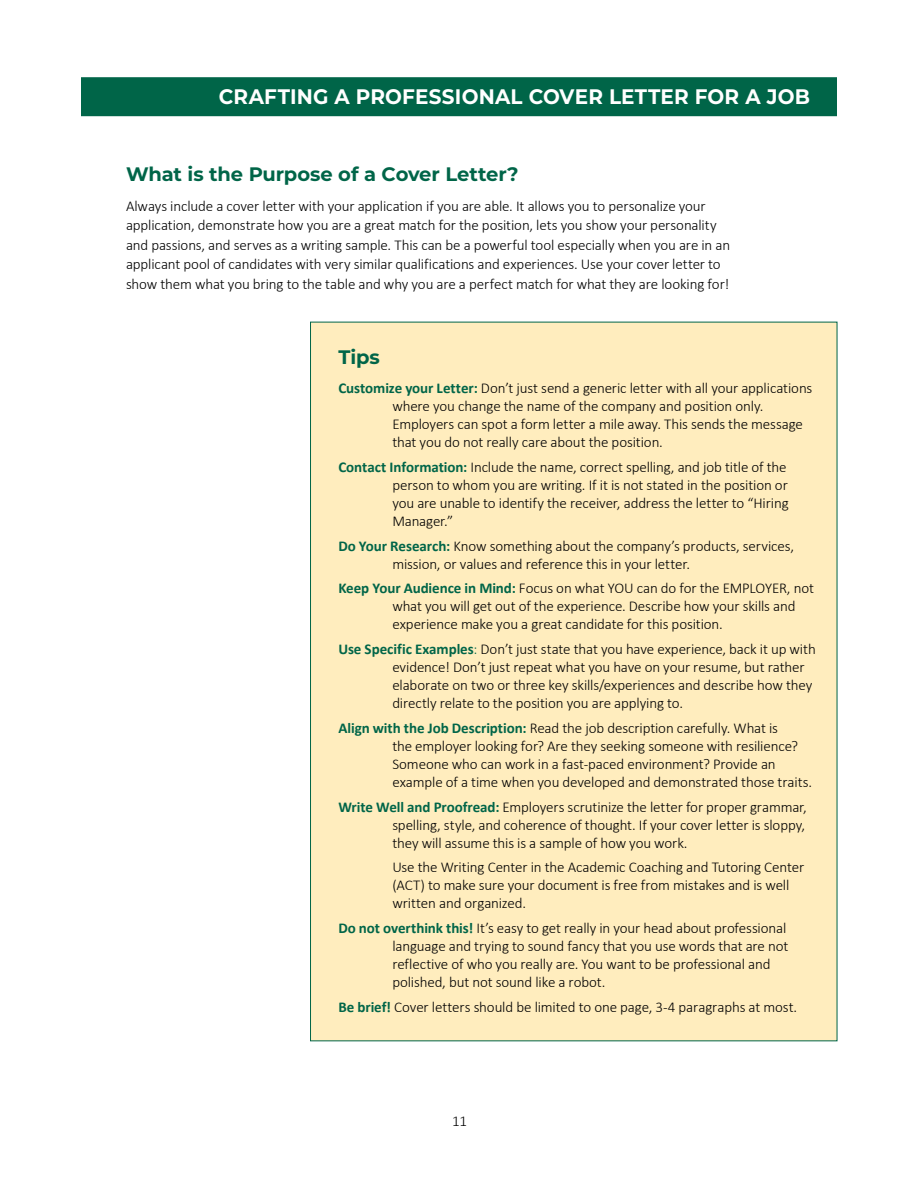
<style>
.page{position:relative;width:918px;height:1188px;background:#fff}
.page>*{position:absolute;margin:0;border:0;box-sizing:border-box;transform-origin:0 0}
.t1{font:700 21px "Montserrat";letter-spacing:.01em;color:#fff;scale:.95 1}
.t2{font:700 19.5px "Montserrat";letter-spacing:-.01em;color:#006548}
.t3{font:300 15px/18px "Calibri";letter-spacing:-.01em;color:#000}
.s1{font-weight:700;color:#006548}
.s2{color:#006548}
</style>
<div class="page">
<div style="left:310px;top:322px;width:527px;height:719px;background:#ffedbe"></div>
<div style="left:81px;top:77px;width:756px;height:39px;background:#006548"></div>
<h1 class="t1" style="left:219px;top:82px;width:624px">CRAFTING A PROFESSIONAL COVER LETTER FOR A JOB</h1>
<h2 class="t2" style="left:126px;top:160px;width:394px">What is the Purpose of a Cover Letter?</h2>
<p class="t3" style="left:126px;top:196px;width:606px;line-height:19.5px">Always include a cover letter with your application if you are able. It allows you to personalize your application, demonstrate how you are a great match for the position, lets you show your personality and passions, and serves as a writing sample. This can be a powerful tool especially when you are in an applicant pool of candidates with very similar qualifications and experiences. Use your cover letter to show them what you bring to the table and why you are a perfect match for what they are looking for!</p>
<h2 class="t2" style="left:338px;top:343px;width:43px">Tips</h2>
<p class="t3" style="left:392px;top:379px;width:422px;text-indent:-54px"><span class="s1">Customize your Letter:</span> Don’t just send a generic letter with all your applications where you change the name of the company and position only.<br>Employers can spot a form letter a mile away. This sends the message that you do not really care about the position.</p>
<p class="t3" style="left:392px;top:458px;width:398px;text-indent:-54px"><span class="s1">Contact Information:</span> Include the name, correct spelling, and job title of the person to whom you are writing. If it is not stated in the position or you are unable to identify the receiver, address the letter to “Hiring Manager.”</p>
<p class="t3" style="left:392px;top:536px;width:403px;text-indent:-54px"><span class="s1">Do Your Research:</span> Know something about the company’s products, services, mission, or values and reference this in your letter.</p>
<p class="t3" style="left:392px;top:579px;width:423px;text-indent:-54px"><span class="s1">Keep Your Audience in Mind:</span> Focus on what YOU can do for the EMPLOYER, not what you will get out of the experience. Describe how your skills and experience make you a great candidate for this position.</p>
<p class="t3" style="left:392px;top:640px;width:425px;text-indent:-54px"><span class="s1">Use Specific Examples</span><span class="s2">:</span> Don’t just state that you have experience, back it up with evidence! Don’t just repeat what you have on your resume, but rather elaborate on two or three key skills/experiences and describe how they directly relate to the position you are applying to.</p>
<p class="t3" style="left:392px;top:719px;width:421px;text-indent:-54px"><span class="s1">Align with the Job Description:</span> Read the job description carefully. What is<br>the employer looking for? Are they seeking someone with resilience?<br>Someone who can work in a fast-paced environment? Provide an example of a time when you developed and demonstrated those traits.</p>
<p class="t3" style="left:392px;top:797px;width:416px;text-align:justify;text-indent:-54px"><span class="s1">Write Well and Proofread:</span> Employers scrutinize the letter for proper grammar, spelling, style, and coherence of thought. If your cover letter is sloppy, they will assume this is a sample of how you work.</p>
<p class="t3" style="left:392px;top:858px;width:413px">Use the Writing Center in the Academic Coaching and Tutoring Center (ACT) to make sure your document is free from mistakes and is well written and organized.</p>
<p class="t3" style="left:392px;top:919px;width:398px;text-indent:-54px"><span class="s1">Do not overthink this!</span> It’s easy to get really in your head about professional language and trying to sound fancy that you use words that are not reflective of who you really are. You want to be professional and polished, but not sound like a robot.</p>
<p class="t3" style="left:338px;top:998px;width:460px"><span class="s1">Be brief!</span> Cover letters should be limited to one page, 3-4 paragraphs at most.</p>
<p class="t3" style="left:452px;top:1112px;width:16px">11</p>
</div>
